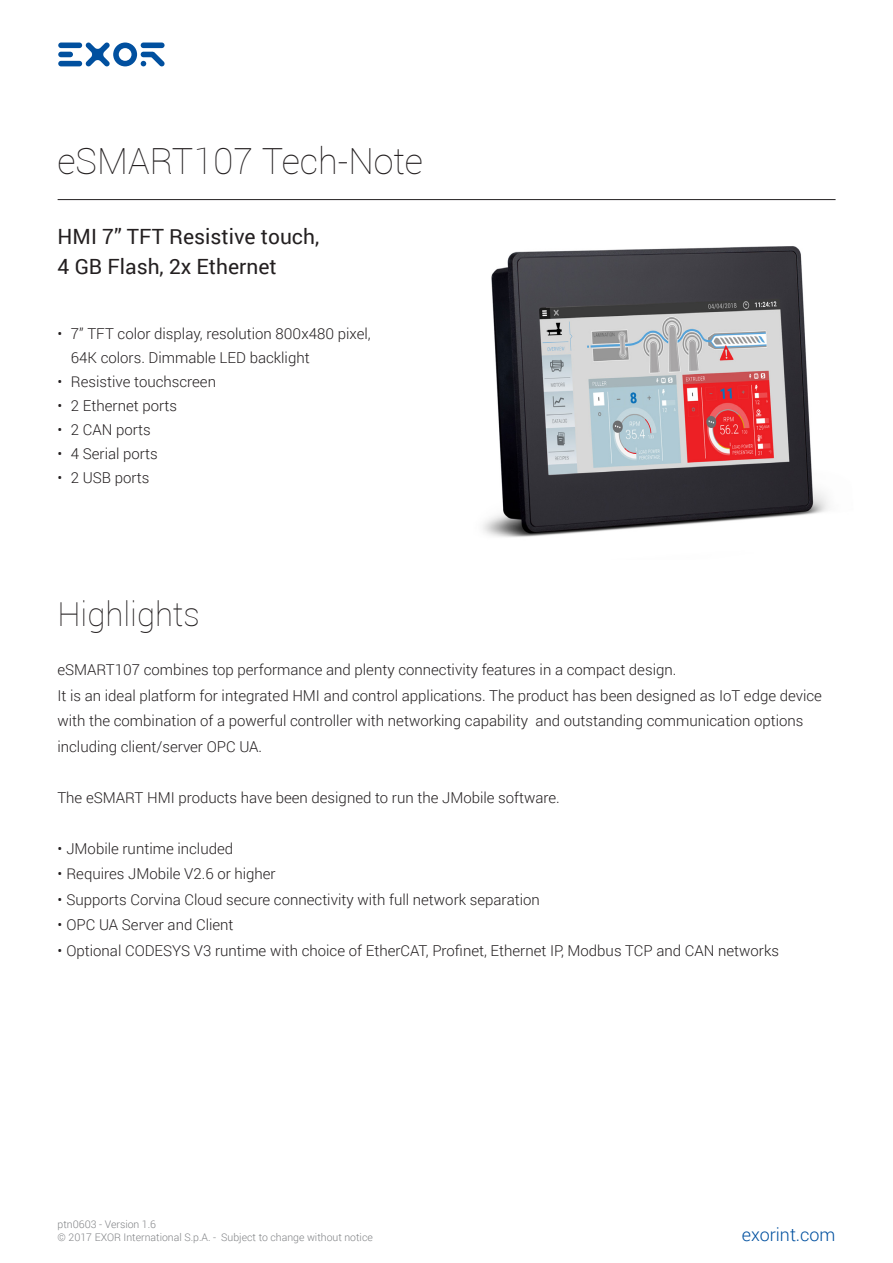
<style>
.page{position:relative;width:893px;height:1263px;background:#fff}
.page>*{position:absolute;margin:0;border:0;box-sizing:border-box;transform-origin:0 0}
.t1{font:100 36px "Roboto";color:#231f20}
.t2{font:100 33px "Roboto";color:#231f20}
.t3{font:21px "Roboto";color:#231f20}
.t4{font:300 18px "Roboto";color:#01509f}
.t5{font:300 15px/25.5px "Roboto";color:#231f20}
.t6{font:300 10.5px "Roboto";color:#808285}
</style>
<div class="page">
<div style="left:58px;top:43px;width:24px;height:5px;background:#01509f;border-radius:3px"></div>
<div style="left:58px;top:52px;width:15px;height:5px;background:#01509f;border-radius:3px"></div>
<div style="left:58px;top:61px;width:24px;height:5px;background:#01509f;border-radius:3px"></div>
<svg style="left:86px;top:43px;width:79px;height:23px"></svg>
<img style="left:448px;top:200px;width:388px;height:338px">
<hr style="left:58px;top:199px;width:778px;height:1px;background:#231f20">
<p class="t1" style="left:57px;top:136px;width:367px">eSMART107 Tech-Note</p>
<p class="t3" style="left:58px;top:222px;width:263px">HMI 7” TFT Resistive touch,</p>
<p class="t3" style="left:58px;top:252px;width:221px">4 GB Flash, 2x Ethernet</p>
<p class="t5" style="left:71px;top:321px;width:301px;line-height:24px;text-indent:-14px">• 7” TFT color display, resolution 800x480 pixel,<br>64K colors. Dimmable LED backlight</p>
<p class="t5" style="left:57px;top:368px;width:160px">• Resistive touchscreen</p>
<p class="t5" style="left:57px;top:392px;width:121px">• 2 Ethernet ports</p>
<p class="t5" style="left:57px;top:416px;width:95px">• 2 CAN ports</p>
<p class="t5" style="left:57px;top:440px;width:102px">• 4 Serial ports</p>
<p class="t5" style="left:57px;top:464px;width:94px">• 2 USB ports</p>
<p class="t2" style="left:57px;top:591px;width:144px">Highlights</p>
<p class="t5" style="left:57px;top:657px;width:620px">eSMART107 combines top performance and plenty connectivity features in a compact design.</p>
<p class="t5" style="left:57px;top:682px;width:766px">It is an ideal platform for integrated HMI and control applications. The product has been designed as IoT edge device with the combination of a powerful controller with networking capability and outstanding communication options including client/server OPC UA.</p>
<p class="t5" style="left:57px;top:784px;width:504px">The eSMART HMI products have been designed to run the JMobile software.</p>
<p class="t5" style="left:57px;top:835px;width:177px">• JMobile runtime included</p>
<p class="t5" style="left:57px;top:861px;width:220px">• Requires JMobile V2.6 or higher</p>
<p class="t5" style="left:57px;top:886px;width:484px">• Supports Corvina Cloud secure connectivity with full network separation</p>
<p class="t5" style="left:57px;top:912px;width:178px">• OPC UA Server and Client</p>
<p class="t5" style="left:57px;top:937px;width:723px">• Optional CODESYS V3 runtime with choice of EtherCAT, Profinet, Ethernet IP, Modbus TCP and CAN networks</p>
<p class="t6" style="left:58px;top:1217px;width:100px">ptn0603 - Version 1.6</p>
<p class="t6" style="left:58px;top:1230px;width:317px">© 2017 EXOR International S.p.A. - Subject to change without notice</p>
<p class="t4" style="left:742px;top:1222px;width:95px">exorint.com</p>
</div>
